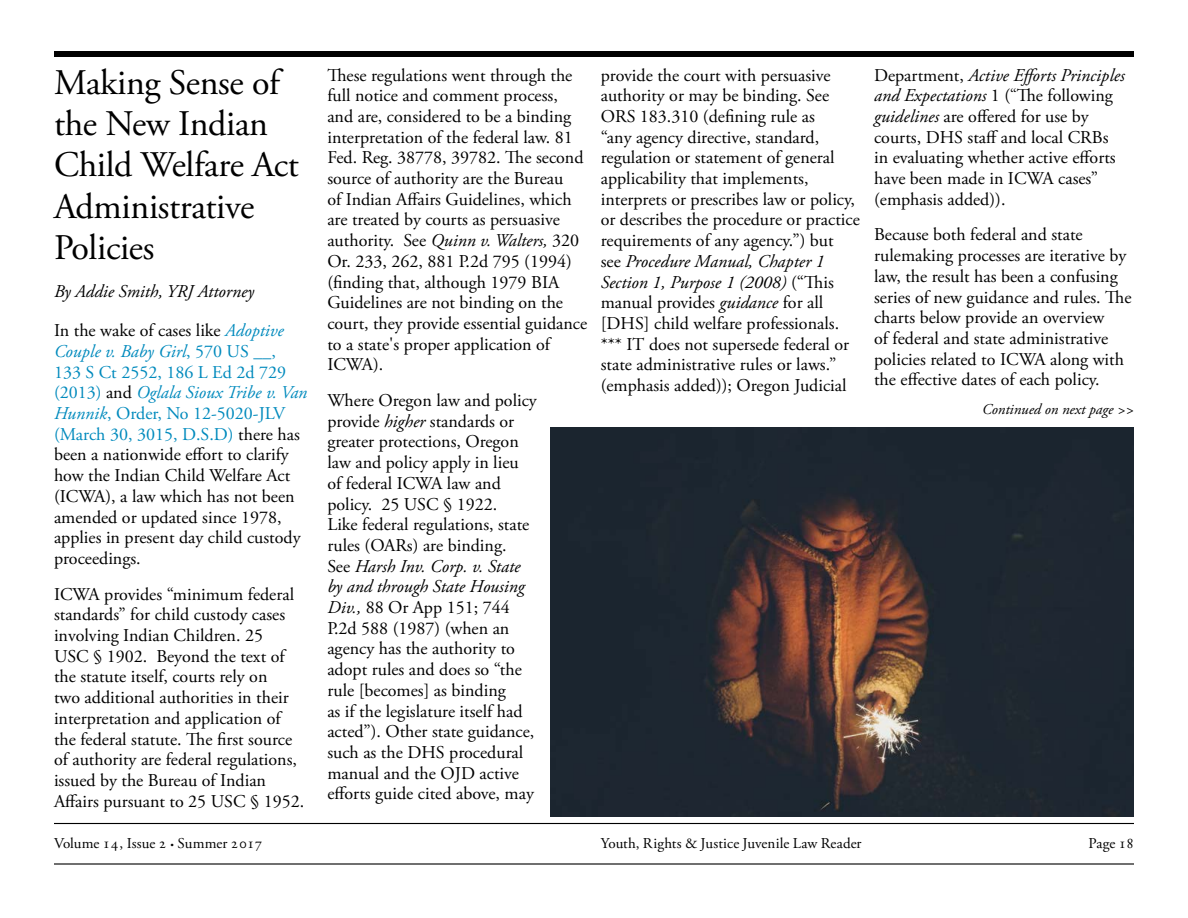
<style>
.page{position:relative;width:1188px;height:918px;background:#fff}
.page>*{position:absolute;margin:0;border:0;box-sizing:border-box;transform-origin:0 0}
.t1{font:36px/41.4px "Adobe Garamond Pro";letter-spacing:-.01em;color:#000}
.t2{font:18px/20.7px "Adobe Garamond Pro";color:#000}
.t3{font:italic 18px "Adobe Garamond Pro";color:#000}
.t4{font:15px "Adobe Garamond Pro";letter-spacing:.005em;color:#000}
.t5{font:italic 15px "Adobe Garamond Pro";color:#000}
.s1{font-style:italic;color:#008abd}
.s2{color:#008abd}
.s3{font-style:italic}
.s4{font-size:9px}
</style>
<div class="page">
<hr style="left:54px;top:823px;width:1080px;height:1px;background:#000">
<hr style="left:54px;top:863px;width:1080px;height:2px;background:#000">
<div style="left:54px;top:51px;width:1080px;height:6px;background:#000"></div>
<img style="left:550px;top:427px;width:584px;height:389px">
<h1 class="t1" style="left:54px;top:63px;width:246px">Making Sense of the New Indian<br>Child Welfare Act<br>Administrative<br>Policies</h1>
<p class="t3" style="left:54px;top:280px;width:201px">By Addie Smith, YRJ Attorney</p>
<p class="t2" style="left:54px;top:321px;width:255px">In the wake of cases like <span class="s1">Adoptive<br>Couple v. Baby Girl</span><span class="s2">, 570 US __,<br>133 S Ct 2552, 186 L Ed 2d 729 (2013)</span> and <span class="s1">Oglala Sioux Tribe v. Van<br>Hunnik</span><span class="s2">, Order, No 12-5020-JLV (March 30, 3015, D.S.D)</span> there has been a nationwide effort to clarify how the Indian Child Welfare Act (ICWA), a law which has not been amended or updated since 1978, applies in present day child custody proceedings.</p>
<p class="t2" style="left:54px;top:584px;width:252px">ICWA provides “minimum federal standards” for child custody cases involving Indian Children. 25<br>USC § 1902. Beyond the text of the statute itself, courts rely on<br>two additional authorities in their interpretation and application of the federal statute. The first source of authority are federal regulations, issued by the Bureau of Indian Affairs pursuant to 25 USC § 1952.</p>
<p class="t2" style="left:327px;top:65px;width:261px">These regulations went through the full notice and comment process, and are, considered to be a binding interpretation of the federal law. 81<br>Fed. Reg. 38778, 39782. The second source of authority are the Bureau<br>of Indian Affairs Guidelines, which are treated by courts as persuasive authority. See <span class="s3">Quinn v. Walters,</span> 320<br>Or. 233, 262, 881 P.2d 795 (1994) (finding that, although 1979 BIA Guidelines are not binding on the court, they provide essential guidance to a state's proper application of ICWA).</p>
<p class="t2" style="left:327px;top:391px;width:211px">Where Oregon law and policy provide <span class="s3">higher</span> standards or greater protections, Oregon law and policy apply in lieu of federal ICWA law and policy. 25 USC § 1922.<br>Like federal regulations, state rules (OARs) are binding.<br>See <span class="s3">Harsh Inv. Corp. v. State by and through State Housing<br>Div.,</span> 88 Or App 151; 744<br>P.2d 588 (1987) (when an agency has the authority to adopt rules and does so “the rule [becomes] as binding<br>as if the legislature itself had acted”). Other state guidance, such as the DHS procedural manual and the OJD active efforts guide cited above, may</p>
<p class="t2" style="left:601px;top:65px;width:261px">provide the court with persuasive authority or may be binding. See ORS 183.310 (defining rule as<br>“any agency directive, standard, regulation or statement of general applicability that implements, interprets or prescribes law or policy, or describes the procedure or practice requirements of any agency.”) but<br>see <span class="s3">Procedure Manual, Chapter 1<br>Section 1, Purpose 1 (2008)</span> (“This manual provides <span class="s3">guidance</span> for all [DHS] child welfare professionals. *** IT does not supersede federal or state administrative rules or laws.” (emphasis added)); Oregon Judicial</p>
<p class="t2" style="left:874px;top:65px;width:252px">Department, <span class="s3">Active Efforts Principles and Expectations</span> 1 (“The following <span class="s3">guidelines</span> are offered for use by courts, DHS staff and local CRBs in evaluating whether active efforts have been made in ICWA cases” (emphasis added)).</p>
<p class="t2" style="left:874px;top:225px;width:259px">Because both federal and state rulemaking processes are iterative by law, the result has been a confusing series of new guidance and rules. The charts below provide an overview<br>of federal and state administrative policies related to ICWA along with the effective dates of each policy.</p>
<p class="t5" style="left:982px;top:401px;width:153px">Continued on next page &gt;&gt;</p>
<p class="t4" style="left:54px;top:834px;width:210px">Volume 14, Issue 2 <span class="s4">•</span> Summer 2017</p>
<p class="t4" style="left:601px;top:834px;width:262px">Youth, Rights &amp; Justice Juvenile Law Reader</p>
<p class="t4" style="left:1089px;top:834px;width:47px">Page 18</p>
</div>
